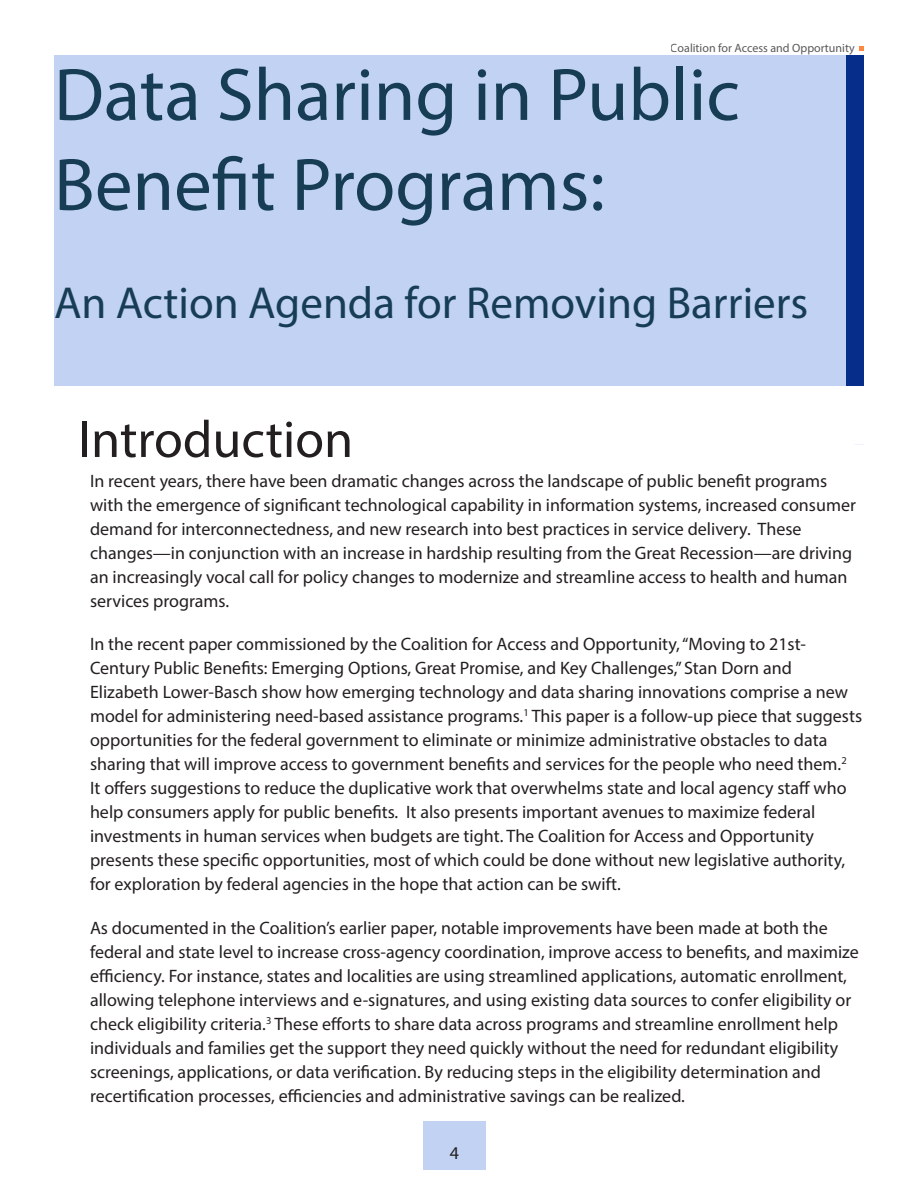
<style>
.page{position:relative;width:918px;height:1188px;background:#fff}
.page>*{position:absolute;margin:0;border:0;box-sizing:border-box;transform-origin:0 0}
.Heading_00{font:75px/90px "Myriad Pro";color:#173d55}
.Heading_1{font:52.5px "Myriad Pro";color:#231f20}
.Heading_00-2{font:45px "Myriad Pro";color:#173d55}
.t1{font:18px/24px "Myriad Pro";color:#231f20}
.t2{font:12px "Myriad Pro";color:#231f20}
</style>
<div class="page">
<svg style="left:859px;top:46px;width:5px;height:5px"></svg>
<div style="left:423px;top:1121px;width:63px;height:49px;background:#c1d2f3"></div>
<div style="left:54px;top:56px;width:810px;height:330px;background:#062d8a"></div>
<div style="left:54px;top:56px;width:792px;height:330px;background:#c1d2f3"></div>
<p class="t2" style="left:671px;top:40px;width:185px">Coalition for Access and Opportunity</p>
<p class="Heading_00" style="left:54px;top:49px;width:687px">Data Sharing in Public<br>Benefit Programs:</p>
<p class="Heading_00-2" style="left:54px;top:275px;width:756px">An Action Agenda for Removing Barriers</p>
<p class="Heading_1" style="left:78px;top:407px;width:277px">Introduction</p>
<p class="t1" style="left:90px;top:469px;width:767px">In recent years, there have been dramatic changes across the landscape of public benefit programs with the emergence of significant technological capability in information systems, increased consumer demand for interconnectedness, and new research into best practices in service delivery. These changes—in conjunction with an increase in hardship resulting from the Great Recession—are driving an increasingly vocal call for policy changes to modernize and streamline access to health and human services programs.</p>
<p class="t1" style="left:90px;top:632px;width:774px">In the recent paper commissioned by the Coalition for Access and Opportunity, “Moving to 21st-Century Public Benefits: Emerging Options, Great Promise, and Key Challenges,” Stan Dorn and Elizabeth Lower-Basch show how emerging technology and data sharing innovations comprise a new model for administering need-based assistance programs.<sup>1</sup> This paper is a follow-up piece that suggests opportunities for the federal government to eliminate or minimize administrative obstacles to data sharing that will improve access to government benefits and services for the people who need them.<sup>2<br></sup>It offers suggestions to reduce the duplicative work that overwhelms state and local agency staff who help consumers apply for public benefits. It also presents important avenues to maximize federal investments in human services when budgets are tight. The Coalition for Access and Opportunity presents these specific opportunities, most of which could be done without new legislative authority, for exploration by federal agencies in the hope that action can be swift.</p>
<p class="t1" style="left:90px;top:916px;width:770px">As documented in the Coalition’s earlier paper, notable improvements have been made at both the federal and state level to increase cross-agency coordination, improve access to benefits, and maximize efficiency. For instance, states and localities are using streamlined applications, automatic enrollment, allowing telephone interviews and e-signatures, and using existing data sources to confer eligibility or check eligibility criteria.<sup>3</sup> These efforts to share data across programs and streamline enrollment help individuals and families get the support they need quickly without the need for redundant eligibility screenings, applications, or data verification. By reducing steps in the eligibility determination and recertification processes, efficiencies and administrative savings can be realized.</p>
<p class="t1" style="left:450px;top:1141px;width:11px">4</p>
</div>
